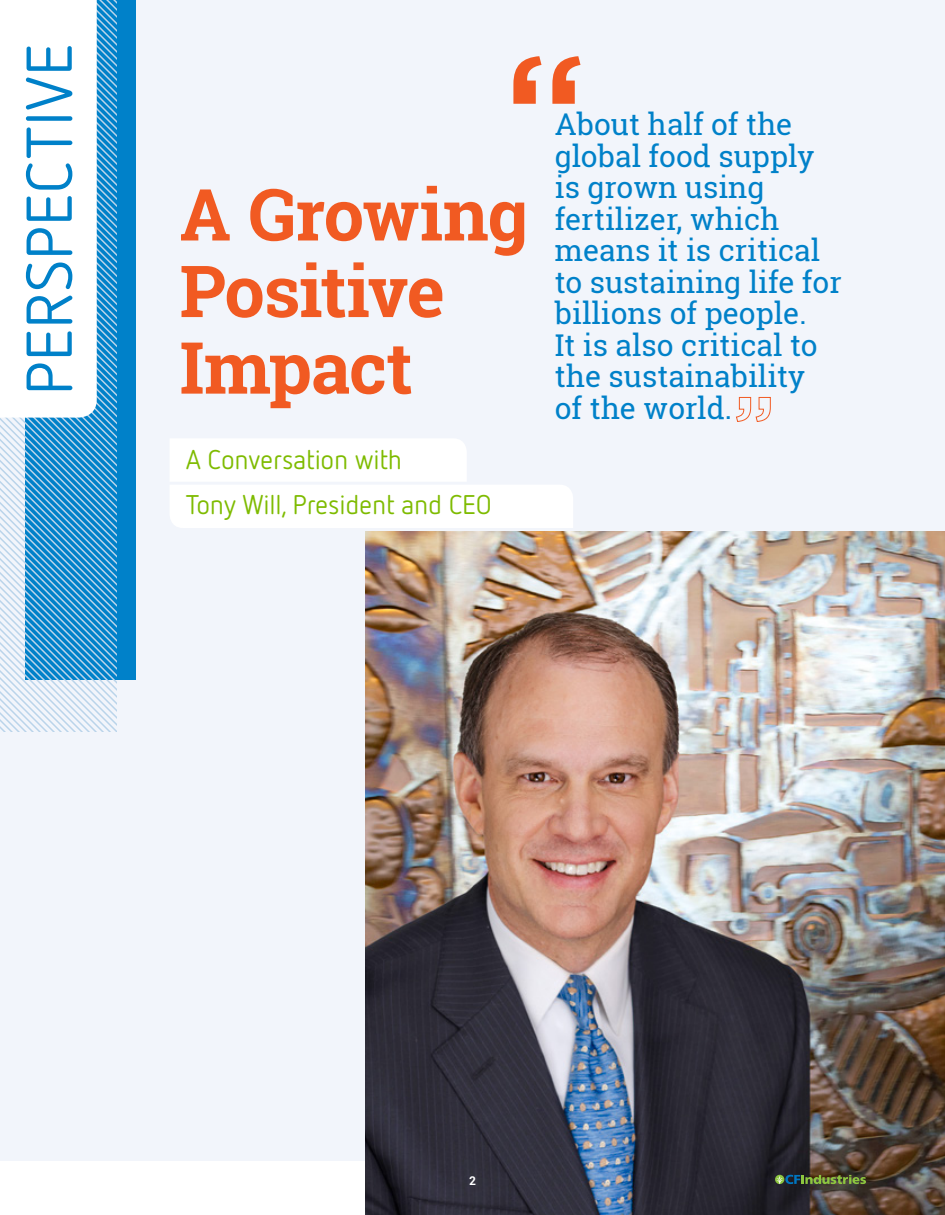
<style>
.page{position:relative;width:945px;height:1215px;background:#fff}
.page>*{position:absolute;margin:0;border:0;box-sizing:border-box;transform-origin:0 0}
.t1{font:700 71.7px/76.5px "Roboto Slab";letter-spacing:-.02em;color:#f15a22}
.t2{font:64.5px "Netto OT";letter-spacing:-.005em;color:#0081c9}
.t3{font:30px/31.5px "Roboto Slab";color:#0081c9}
.t4{font:27px/45px "Netto OT";letter-spacing:-.01em;color:#7ebb00}
.t5{font:700 12px "Roboto";color:#fff}
</style>
<div class="page">
<div style="left:0;top:0;width:945px;height:1161px;background:#f2f5fb"></div>
<img style="left:366px;top:531px;width:579px;height:684px">
<svg style="left:170px;top:439px;width:403px;height:89px"></svg>
<svg style="left:513px;top:56px;width:67px;height:48px"></svg>
<svg style="left:736px;top:397px;width:35px;height:25px"></svg>
<div style="left:25px;top:0;width:111px;height:679px;background:#0081c9"></div>
<svg style="left:0;top:0;width:116px;height:732px"></svg>
<svg style="left:775px;top:1175px;width:92px;height:9px"></svg>
<h2 class="t2" style="left:10px;top:396px;width:354px;rotate:-90deg">PERSPECTIVE</h2>
<h1 class="t1" style="left:180px;top:175px;width:350px">A Growing<br>Positive<br>Impact</h1>
<p class="t4" style="left:186px;top:436px;width:308px">A Conversation with<br>Tony Will, President and CEO</p>
<p class="t3" style="left:555px;top:108px;width:289px">About half of the global food supply is grown using fertilizer, which means it is critical to sustaining life for billions of people.<br>It is also critical to the sustainability<br>of the world.</p>
<p class="t5" style="left:469px;top:1172px;width:8px">2</p>
</div>
